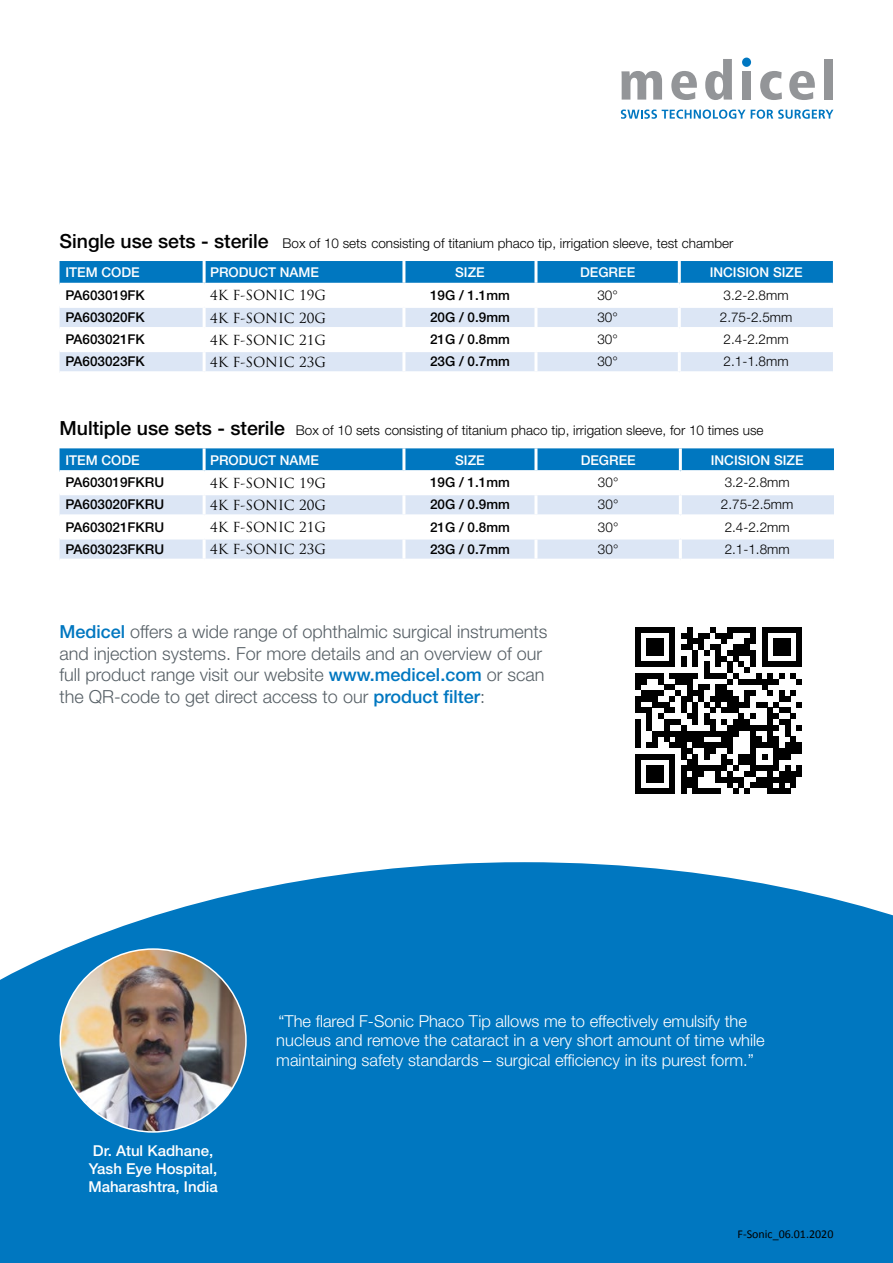
<style>
.page{position:relative;width:893px;height:1263px;background:#fff}
.page>*{position:absolute;margin:0;border:0;box-sizing:border-box;transform-origin:0 0}
.t1{font:300 18px/21.6px "Helvetica Neue LT Pro";color:#576066}
.t2{font:300 16.5px/19.8px "Helvetica Neue LT Pro";color:#fff}
.t3{font:500 15px "Helvetica Neue LT Pro";color:#fff}
.t4{font:300 13.5px "Helvetica Neue LT Pro";color:#000}
.t5{font:500 13.5px "Helvetica Neue LT Pro";color:#000}
.t6{font:13.5px "Trajan Pro";color:#000}
.t7{font:500 13.5px "Helvetica Neue LT Pro";color:#fff}
.t8{font:12px "Calibri";color:#000}
.s1{font-weight:500;font-size:19.5px}
.s2{font-weight:500;color:#0077c0}
</style>
<div class="page">
<svg style="left:0;top:862px;width:893px;height:401px;background:#1481c5"></svg>
<svg style="left:635px;top:627px;width:167px;height:167px"></svg>
<svg style="left:621px;top:71px;width:41px;height:29px"></svg>
<svg style="left:671px;top:71px;width:26px;height:29px"></svg>
<svg style="left:705px;top:59px;width:27px;height:41px"></svg>
<div style="left:742px;top:71px;width:9px;height:29px;background:#939598"></div>
<svg style="left:760px;top:71px;width:22px;height:29px"></svg>
<svg style="left:789px;top:71px;width:26px;height:29px"></svg>
<div style="left:824px;top:59px;width:9px;height:41px;background:#939598"></div>
<div style="left:742px;top:58px;width:9px;height:9px;background:#0077c1;border-radius:50%"></div>
<svg style="left:621px;top:110px;width:212px;height:9px"></svg>
<img style="left:60px;top:949px;width:186px;height:183px">
<div style="left:60px;top:261px;width:773px;height:22px;background:#0077c0"></div>
<svg style="left:60px;top:308px;width:773px;height:63px;fill:#dce6f5"></svg>
<hr style="left:203px;top:261px;width:3px;height:22px;background:#fff">
<hr style="left:402px;top:261px;width:3px;height:22px;background:#fff">
<hr style="left:534px;top:261px;width:3px;height:22px;background:#fff">
<hr style="left:678px;top:261px;width:3px;height:22px;background:#fff">
<hr style="left:203px;top:308px;width:3px;height:19px;background:#fff">
<hr style="left:402px;top:308px;width:3px;height:19px;background:#fff">
<hr style="left:534px;top:308px;width:3px;height:19px;background:#fff">
<hr style="left:678px;top:308px;width:3px;height:19px;background:#fff">
<hr style="left:60px;top:327px;width:144px;height:3px;background:#fff">
<hr style="left:204px;top:327px;width:200px;height:3px;background:#fff">
<hr style="left:203px;top:330px;width:3px;height:19px;background:#fff">
<hr style="left:404px;top:327px;width:132px;height:3px;background:#fff">
<hr style="left:402px;top:330px;width:3px;height:19px;background:#fff">
<hr style="left:536px;top:327px;width:143px;height:3px;background:#fff">
<hr style="left:534px;top:330px;width:3px;height:19px;background:#fff">
<hr style="left:679px;top:327px;width:154px;height:3px;background:#fff">
<hr style="left:678px;top:330px;width:3px;height:19px;background:#fff">
<hr style="left:60px;top:349px;width:144px;height:3px;background:#fff">
<hr style="left:204px;top:349px;width:200px;height:3px;background:#fff">
<hr style="left:203px;top:352px;width:3px;height:19px;background:#fff">
<hr style="left:404px;top:349px;width:132px;height:3px;background:#fff">
<hr style="left:402px;top:352px;width:3px;height:19px;background:#fff">
<hr style="left:536px;top:349px;width:143px;height:3px;background:#fff">
<hr style="left:534px;top:352px;width:3px;height:19px;background:#fff">
<hr style="left:679px;top:349px;width:154px;height:3px;background:#fff">
<hr style="left:678px;top:352px;width:3px;height:19px;background:#fff">
<div style="left:60px;top:448px;width:774px;height:22px;background:#0077c0"></div>
<svg style="left:60px;top:495px;width:774px;height:64px;background:#dde6f5"></svg>
<svg style="left:60px;top:517px;width:774px;height:19px"></svg>
<hr style="left:203px;top:448px;width:3px;height:22px;background:#fff">
<hr style="left:402px;top:448px;width:3px;height:22px;background:#fff">
<hr style="left:534px;top:448px;width:3px;height:22px;background:#fff">
<hr style="left:679px;top:448px;width:3px;height:22px;background:#fff">
<hr style="left:203px;top:495px;width:3px;height:19px;background:#fff">
<hr style="left:402px;top:495px;width:3px;height:19px;background:#fff">
<hr style="left:534px;top:495px;width:3px;height:19px;background:#fff">
<hr style="left:679px;top:495px;width:3px;height:19px;background:#fff">
<hr style="left:60px;top:514px;width:144px;height:3px;background:#fff">
<hr style="left:204px;top:514px;width:200px;height:3px;background:#fff">
<hr style="left:203px;top:517px;width:3px;height:19px;background:#fff">
<hr style="left:404px;top:514px;width:132px;height:3px;background:#fff">
<hr style="left:402px;top:517px;width:3px;height:19px;background:#fff">
<hr style="left:536px;top:514px;width:144px;height:3px;background:#fff">
<hr style="left:534px;top:517px;width:3px;height:19px;background:#fff">
<hr style="left:680px;top:514px;width:154px;height:3px;background:#fff">
<hr style="left:679px;top:517px;width:3px;height:19px;background:#fff">
<hr style="left:60px;top:536px;width:144px;height:3px;background:#fff">
<hr style="left:204px;top:536px;width:200px;height:3px;background:#fff">
<hr style="left:203px;top:539px;width:3px;height:20px;background:#fff">
<hr style="left:404px;top:536px;width:132px;height:3px;background:#fff">
<hr style="left:402px;top:539px;width:3px;height:20px;background:#fff">
<hr style="left:536px;top:536px;width:144px;height:3px;background:#fff">
<hr style="left:534px;top:539px;width:3px;height:20px;background:#fff">
<hr style="left:680px;top:536px;width:154px;height:3px;background:#fff">
<hr style="left:679px;top:539px;width:3px;height:20px;background:#fff">
<p class="t4" style="left:60px;top:234px;width:675px"><span class="s1">Single use sets - sterile</span> Box of 10 sets consisting of titanium phaco tip, irrigation sleeve, test chamber</p>
<p class="t7" style="left:66px;top:265px;width:76px">ITEM CODE</p>
<p class="t7" style="left:210px;top:265px;width:111px">PRODUCT NAME</p>
<p class="t7" style="left:455px;top:265px;width:31px">SIZE</p>
<p class="t7" style="left:580px;top:265px;width:57px">DEGREE</p>
<p class="t7" style="left:710px;top:265px;width:94px">INCISION SIZE</p>
<p class="t5" style="left:66px;top:287px;width:81px">PA603019FK</p>
<p class="t6" style="left:210px;top:287px;width:117px">4K F-SONIC 19G</p>
<p class="t5" style="left:430px;top:287px;width:81px">19G / 1.1mm</p>
<p class="t4" style="left:597px;top:287px;width:22px">30°</p>
<p class="t4" style="left:724px;top:287px;width:67px">3.2-2.8mm</p>
<p class="t5" style="left:66px;top:309px;width:81px">PA603020FK</p>
<p class="t6" style="left:210px;top:309px;width:117px">4K F-SONIC 20G</p>
<p class="t5" style="left:430px;top:309px;width:81px">20G / 0.9mm</p>
<p class="t4" style="left:597px;top:309px;width:22px">30°</p>
<p class="t4" style="left:720px;top:309px;width:74px">2.75-2.5mm</p>
<p class="t5" style="left:66px;top:331px;width:81px">PA603021FK</p>
<p class="t6" style="left:210px;top:331px;width:117px">4K F-SONIC 21G</p>
<p class="t5" style="left:430px;top:331px;width:81px">21G / 0.8mm</p>
<p class="t4" style="left:597px;top:331px;width:22px">30°</p>
<p class="t4" style="left:724px;top:331px;width:67px">2.4-2.2mm</p>
<p class="t5" style="left:66px;top:353px;width:81px">PA603023FK</p>
<p class="t6" style="left:210px;top:353px;width:117px">4K F-SONIC 23G</p>
<p class="t5" style="left:430px;top:353px;width:81px">23G / 0.7mm</p>
<p class="t4" style="left:597px;top:353px;width:22px">30°</p>
<p class="t4" style="left:724px;top:353px;width:67px">2.1-1.8mm</p>
<p class="t4" style="left:60px;top:422px;width:705px"><span class="s1">Multiple use sets - sterile</span> Box of 10 sets consisting of titanium phaco tip, irrigation sleeve, for 10 times use</p>
<p class="t7" style="left:66px;top:452px;width:76px">ITEM CODE</p>
<p class="t7" style="left:210px;top:452px;width:111px">PRODUCT NAME</p>
<p class="t7" style="left:455px;top:452px;width:31px">SIZE</p>
<p class="t7" style="left:581px;top:452px;width:57px">DEGREE</p>
<p class="t7" style="left:711px;top:452px;width:94px">INCISION SIZE</p>
<p class="t5" style="left:66px;top:474px;width:100px">PA603019FKRU</p>
<p class="t6" style="left:210px;top:474px;width:117px">4K F-SONIC 19G</p>
<p class="t5" style="left:430px;top:474px;width:81px">19G / 1.1mm</p>
<p class="t4" style="left:598px;top:474px;width:22px">30°</p>
<p class="t4" style="left:725px;top:474px;width:67px">3.2-2.8mm</p>
<p class="t5" style="left:66px;top:496px;width:100px">PA603020FKRU</p>
<p class="t6" style="left:210px;top:496px;width:117px">4K F-SONIC 20G</p>
<p class="t5" style="left:430px;top:496px;width:81px">20G / 0.9mm</p>
<p class="t4" style="left:598px;top:496px;width:22px">30°</p>
<p class="t4" style="left:721px;top:496px;width:74px">2.75-2.5mm</p>
<p class="t5" style="left:66px;top:519px;width:100px">PA603021FKRU</p>
<p class="t6" style="left:210px;top:518px;width:117px">4K F-SONIC 21G</p>
<p class="t5" style="left:430px;top:519px;width:81px">21G / 0.8mm</p>
<p class="t4" style="left:598px;top:518px;width:22px">30°</p>
<p class="t4" style="left:725px;top:518px;width:67px">2.4-2.2mm</p>
<p class="t5" style="left:66px;top:541px;width:100px">PA603023FKRU</p>
<p class="t6" style="left:210px;top:541px;width:117px">4K F-SONIC 23G</p>
<p class="t5" style="left:430px;top:541px;width:81px">23G / 0.7mm</p>
<p class="t4" style="left:598px;top:541px;width:22px">30°</p>
<p class="t4" style="left:725px;top:541px;width:67px">2.1-1.8mm</p>
<p class="t1" style="left:60px;top:620px;width:489px"><span class="s2">Medicel</span> offers a wide range of ophthalmic surgical instruments and injection systems. For more details and an overview of our full product range visit our website <span class="s2">www.medicel.com</span> or scan the QR-code to get direct access to our <span class="s2">product filter</span>:</p>
<p class="t3" style="left:93px;top:1142px;width:122px">Dr. Atul Kadhane,</p>
<p class="t3" style="left:89px;top:1160px;width:130px">Yash Eye Hospital,</p>
<p class="t3" style="left:88px;top:1178px;width:131px">Maharashtra, India</p>
<p class="t2" style="left:276px;top:1010px;width:490px">“The flared F-Sonic Phaco Tip allows me to effectively emulsify the nucleus and remove the cataract in a very short amount of time while maintaining safety standards – surgical efficiency in its purest form.”</p>
<p class="t8" style="left:738px;top:1226px;width:97px">F-Sonic_06.01.2020</p>
</div>
